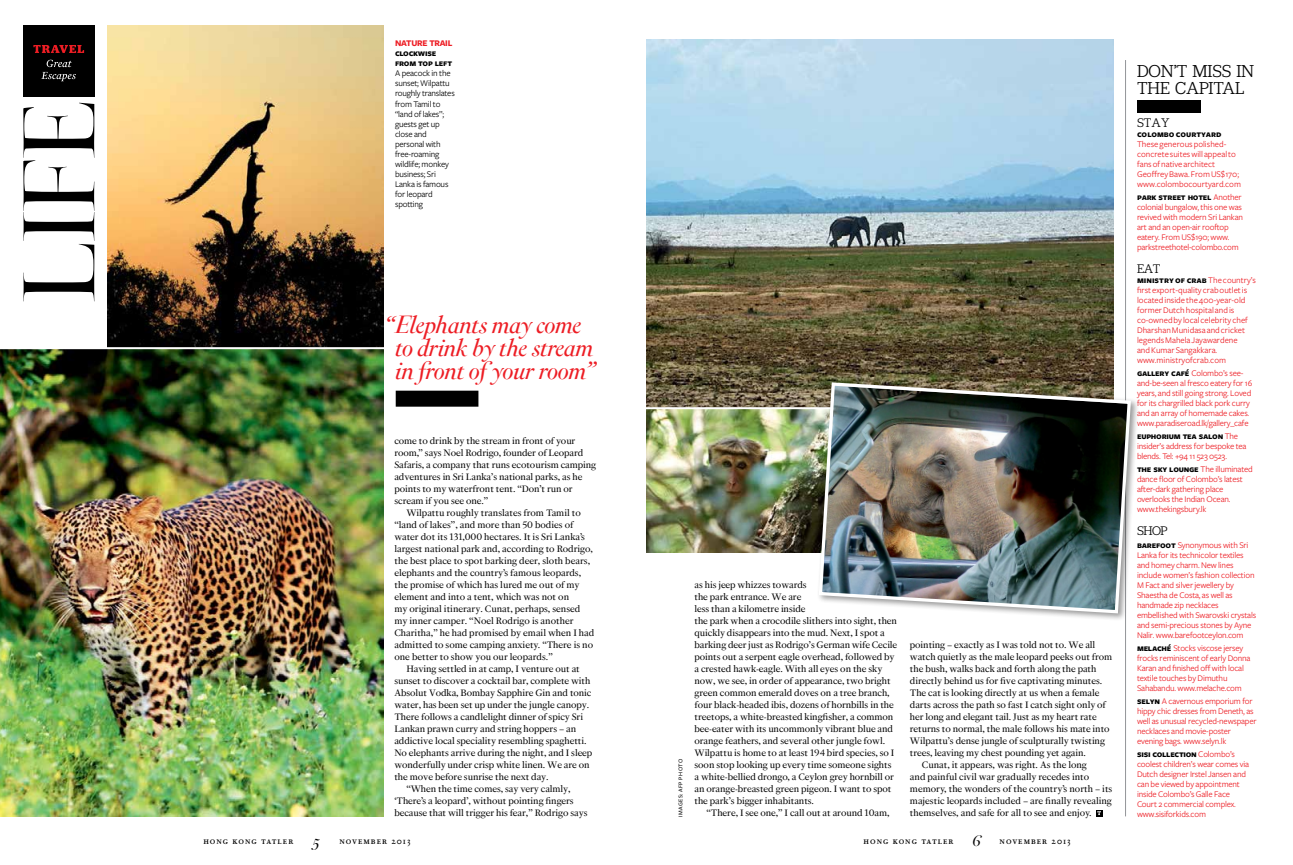
<style>
.page{position:relative;width:1293px;height:865px;background:#fff}
.page>*{position:absolute;margin:0;border:0;box-sizing:border-box;transform-origin:0 0}
.t1{font:italic 26px/23px "Corundum Display";letter-spacing:-.01em;color:#ed1d24;text-align:center}
.t2{font:300 18px/17px "Julie";letter-spacing:-.005em;color:#000}
.t3{font:300 13px "Julie";letter-spacing:-.035em;color:#000}
.t4{font:11px/12px "Corundum News O1";letter-spacing:-.005em;color:#000}
.t5{font:10px "Corundum Text Book SC";letter-spacing:.1em;color:#000}
.t6{font:9.5px/10px "Freight Sans Bold SC";letter-spacing:-.025em;color:#000}
.t7{font:9.5px "Freight Sans Bold SC";color:#000}
.t8{font:9px/10px "Freight Sans";letter-spacing:-.02em;color:#ed1d24}
.t9{font:9px/10px "Freight Sans";color:#ed1d24}
.t10{font:9px/10px "Freight Sans";letter-spacing:-.02em;color:#000}
.t11{font:9px "Freight Sans Bold SC";letter-spacing:-.025em;color:#ed1d24}
.t12{font:500 6px "Freight Sans";letter-spacing:.07em;color:#000}
.s1{font-family:"Freight Sans";font-size:9px;color:#ed1d24}
.s2{font-family:"Freight Sans Bold SC";font-size:9.5px;color:#000}
.s3{font-family:"Corundum Display";font-style:italic;font-size:17px}
</style>
<div class="page">
<img style="left:646px;top:409px;width:170px;height:143px">
<img style="left:646px;top:39px;width:467px;height:368px">
<img style="left:108px;top:25px;width:275px;height:322px">
<hr style="left:1125px;top:60px;width:1px;height:756px;background:#939598">
<img style="left:0;top:349px;width:383px;height:468px">
<div style="left:816px;top:380px;width:323px;height:241px;background:#000;opacity:.4"></div>
<img style="left:817px;top:380px;width:315px;height:235px">
<div style="left:23px;top:25px;width:71px;height:71px;background:#000"></div>
<svg style="left:23px;top:103px;width:71px;height:198px"></svg>
<svg style="left:41px;top:60px;width:35px;height:21px"></svg>
<svg style="left:33px;top:45px;width:51px;height:8px"></svg>
<svg style="left:1096px;top:810px;width:6px;height:6px"></svg>
<div style="left:1137px;top:100px;width:63px;height:12px;background:#000"></div>
<div style="left:396px;top:390px;width:82px;height:16px;background:#000"></div>
<p class="t11" style="left:395px;top:39px;width:59px">NATURE TRAIL</p>
<p class="t6" style="left:395px;top:49px;width:59px">clockwise from top left</p>
<p class="t10" style="left:395px;top:69px;width:61px">A peacock in the sunset; Wilpattu roughly translates from Tamil to “land of lakes”; guests get up close and personal with free-roaming wildlife; monkey business; Sri<br>Lanka is famous for leopard spotting</p>
<h2 class="t2" style="left:1137px;top:62px;width:119px">DON’T MISS IN<br>THE CAPITAL</h2>
<p class="t3" style="left:1137px;top:116px;width:34px">STAY</p>
<p class="t7" style="left:1137px;top:128px;width:86px">colombo courtyard</p>
<p class="t9" style="left:1137px;top:139px;width:106px">These generous polished&shy;concrete suites will appeal to fans of native architect<br>Geoffrey Bawa. From US$170; www.colombocourtyard.com</p>
<p class="t6" style="left:1137px;top:192px;width:106px">park street hotel <span class="s1">Another</span></p>
<p class="t8" style="left:1137px;top:202px;width:107px">colonial bungalow, this one was revived with modern Sri Lankan art and an open-air rooftop eatery. From US$190; www. parkstreethotel-colombo.com</p>
<p class="t3" style="left:1137px;top:262px;width:25px">EAT</p>
<p class="t7" style="left:1137px;top:274px;width:120px">ministry of crab <span class="s1">The country’s</span></p>
<p class="t9" style="left:1137px;top:285px;width:112px">first export-quality crab outlet is located inside the 400-year-old former Dutch hospital and is co-owned by local celebrity chef<br>Dharshan Munidasa and cricket legends Mahela Jayawardene and Kumar Sangakkara. www.ministryofcrab.com</p>
<p class="t8" style="left:1137px;top:368px;width:117px"><span class="s2">gallery café</span> Colombo’s see&shy;and-be-seen al fresco eatery for 16 years, and still going strong. Loved for its chargrilled black pork curry and an array of homemade cakes. www.paradiseroad.lk/gallery_cafe</p>
<p class="t6" style="left:1137px;top:431px;width:102px">euphorium tea salon <span class="s1">The</span></p>
<p class="t8" style="left:1137px;top:441px;width:111px">insider’s address for bespoke tea blends. Tel: +94 11 523 0523.</p>
<p class="t8" style="left:1137px;top:464px;width:117px"><span class="s2">the sky lounge</span> The illuminated dance floor of Colombo’s latest after-dark gathering place overlooks the Indian Ocean. www.thekingsbury.lk</p>
<p class="t3" style="left:1137px;top:524px;width:32px">SHOP</p>
<p class="t8" style="left:1137px;top:540px;width:121px"><span class="s2">barefoot</span> Synonymous with Sri<br>Lanka for its technicolor textiles and homey charm. New lines include women’s fashion collection<br>M Fact and silver jewellery by<br>Shaestha de Costa, as well as handmade zip necklaces embellished with Swarovski crystals and semi-precious stones by Ayne<br>Nalir. www.barefootceylon.com</p>
<p class="t8" style="left:1137px;top:643px;width:115px"><span class="s2">melaché</span> Stocks viscose jersey frocks reminiscent of early Donna<br>Karan and finished off with local textile touches by Dimuthu<br>Sahabandu. www.melache.com</p>
<p class="t8" style="left:1137px;top:696px;width:121px"><span class="s2">selyn</span> A cavernous emporium for hippy chic dresses from Deneth, as well as unusual recycled-newspaper necklaces and movie-poster evening bags. www.selyn.lk</p>
<p class="t6" style="left:1137px;top:749px;width:99px">sisi collection <span class="s1">Colombo’s</span></p>
<p class="t8" style="left:1137px;top:759px;width:113px">coolest children’s wear comes via<br>Dutch designer Irstel Jansen and can be viewed by appointment inside Colombo’s Galle Face<br>Court 2 commercial complex. www.sisiforkids.com</p>
<h1 class="t1" style="left:384px;top:312px;width:213px">“ Elephants may come to drink by the stream in front of your room”</h1>
<p class="t4" style="left:394px;top:434px;width:203px">come to drink by the stream in front of your room,” says Noel Rodrigo, founder of Leopard Safaris, a company that runs ecotourism camping adventures in Sri Lanka’s national parks, as he points to my waterfront tent. “Don’t run or scream if you see one.”</p>
<p class="t4" style="left:394px;top:506px;width:201px;text-indent:12px">Wilpattu roughly translates from Tamil to “land of lakes”, and more than 50 bodies of water dot its 131,000 hectares. It is Sri Lanka’s largest national park and, according to Rodrigo, the best place to spot barking deer, sloth bears, elephants and the country’s famous leopards, the promise of which has lured me out of my element and into a tent, which was not on<br>my original itinerary. Cunat, perhaps, sensed my inner camper. “Noel Rodrigo is another Charitha,” he had promised by email when I had admitted to some camping anxiety. “There is no one better to show you our leopards.”</p>
<p class="t4" style="left:406px;top:662px;width:175px">Having settled in at camp, I venture out at</p>
<p class="t4" style="left:394px;top:674px;width:198px">sunset to discover a cocktail bar, complete with</p>
<p class="t4" style="left:394px;top:686px;width:199px">Absolut Vodka, Bombay Sapphire Gin and tonic</p>
<p class="t4" style="left:394px;top:698px;width:196px">water, has been set up under the jungle canopy.</p>
<p class="t4" style="left:394px;top:710px;width:190px">There follows a candlelight dinner of spicy Sri</p>
<p class="t4" style="left:394px;top:722px;width:183px">Lankan prawn curry and string hoppers – an</p>
<p class="t4" style="left:394px;top:734px;width:194px">addictive local speciality resembling spaghetti.</p>
<p class="t4" style="left:394px;top:746px;width:199px">No elephants arrive during the night, and I sleep</p>
<p class="t4" style="left:394px;top:758px;width:197px">wonderfully under crisp white linen. We are on</p>
<p class="t4" style="left:394px;top:770px;width:156px">the move before sunrise the next day.</p>
<p class="t4" style="left:406px;top:782px;width:166px">“When the time comes, say very calmly,</p>
<p class="t4" style="left:394px;top:794px;width:181px">‘There’s a leopard’, without pointing fingers</p>
<p class="t4" style="left:394px;top:806px;width:195px">because that will trigger his fear,” Rodrigo says</p>
<p class="t4" style="left:694px;top:578px;width:204px">as his jeep whizzes towards<br>the park entrance. We are<br>less than a kilometre inside<br>the park when a crocodile slithers into sight, then quickly disappears into the mud. Next, I spot a barking deer just as Rodrigo’s German wife Cecile points out a serpent eagle overhead, followed by a crested hawk-eagle. With all eyes on the sky now, we see, in order of appearance, two bright green common emerald doves on a tree branch, four black-headed ibis, dozens of hornbills in the treetops, a white-breasted kingfisher, a common bee-eater with its uncommonly vibrant blue and orange feathers, and several other jungle fowl.<br>Wilpattu is home to at least 194 bird species, so I soon stop looking up every time someone sights a white-bellied drongo, a Ceylon grey hornbill or an orange-breasted green pigeon. I want to spot the park’s bigger inhabitants.</p>
<p class="t4" style="left:706px;top:806px;width:184px">“There, I see one,” I call out at around 10am,</p>
<p class="t4" style="left:910px;top:638px;width:187px">pointing – exactly as I was told not to. We all</p>
<p class="t4" style="left:910px;top:650px;width:204px">watch quietly as the male leopard peeks out from</p>
<p class="t4" style="left:910px;top:662px;width:188px">the bush, walks back and forth along the path</p>
<p class="t4" style="left:910px;top:674px;width:194px">directly behind us for five captivating minutes.</p>
<p class="t4" style="left:910px;top:686px;width:191px">The cat is looking directly at us when a female</p>
<p class="t4" style="left:910px;top:698px;width:197px">darts across the path so fast I catch sight only of</p>
<p class="t4" style="left:910px;top:710px;width:188px">her long and elegant tail. Just as my heart rate</p>
<p class="t4" style="left:910px;top:722px;width:201px">returns to normal, the male follows his mate into</p>
<p class="t4" style="left:910px;top:734px;width:197px">Wilpattu’s dense jungle of sculpturally twisting</p>
<p class="t4" style="left:910px;top:746px;width:177px">trees, leaving my chest pounding yet again.</p>
<p class="t4" style="left:922px;top:759px;width:166px">Cunat, it appears, was right. As the long</p>
<p class="t4" style="left:910px;top:771px;width:181px">and painful civil war gradually recedes into</p>
<p class="t4" style="left:910px;top:783px;width:204px">memory, the wonders of the country’s north – its</p>
<p class="t4" style="left:910px;top:795px;width:204px">majestic leopards included – are finally revealing</p>
<p class="t4" style="left:910px;top:807px;width:183px">themselves, and safe for all to see and enjoy.</p>
<p class="t12" style="left:677px;top:817px;width:60px;rotate:-90deg">IMAGES: AFP PHOTO</p>
<p class="t5" style="left:203px;top:834px;width:209px">hong kong tatler <span class="s3">5</span> november 2013</p>
<p class="t5" style="left:863px;top:834px;width:209px">hong kong tatler <span class="s3">6</span> november 2013</p>
</div>
